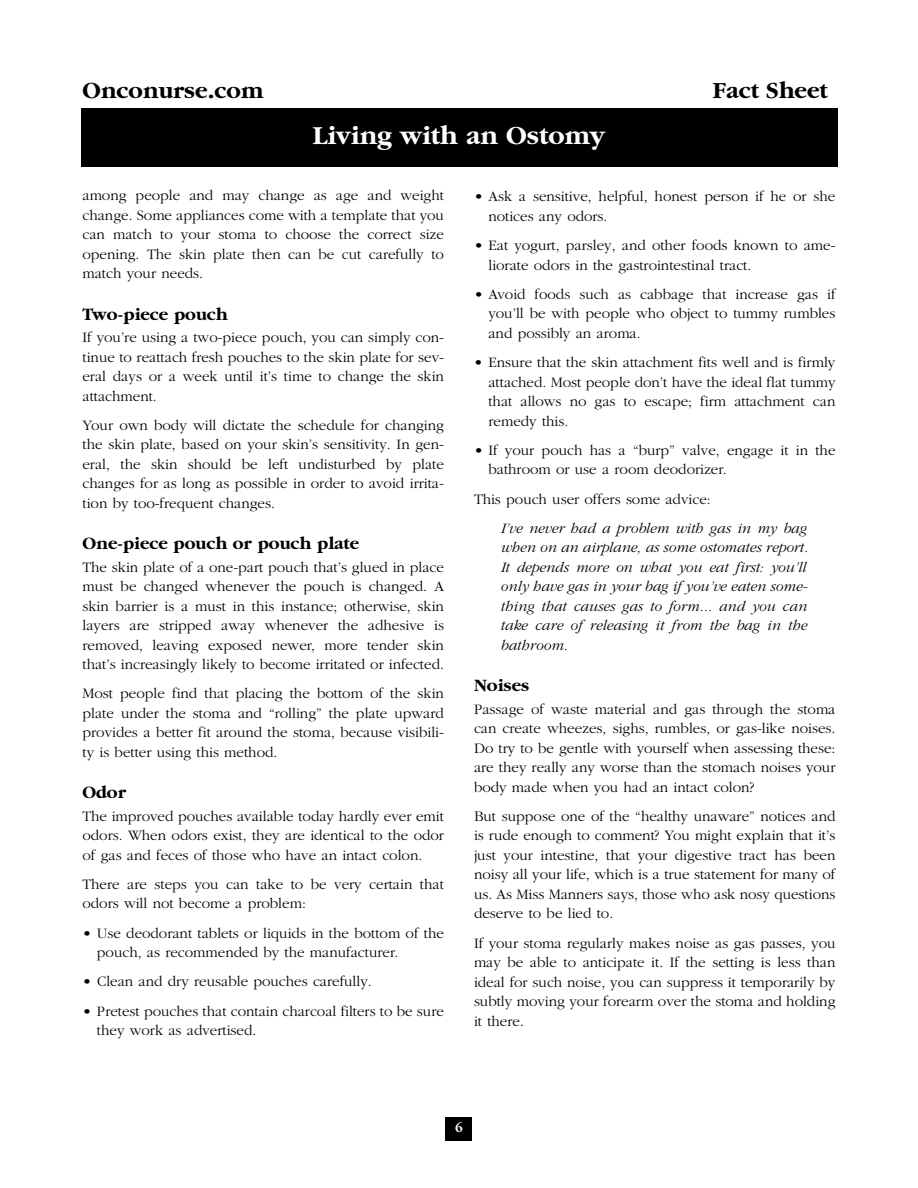
<style>
.page{position:relative;width:918px;height:1188px;background:#fff}
.page>*{position:absolute;margin:0;border:0;box-sizing:border-box;transform-origin:0 0}
.t1{font:700 27px "Garamond";color:#fff}
.t2{font:700 24px "Garamond";color:#000}
.t3{font:700 18px "Garamond";color:#000}
.t4{font:300 15px/19.5px "Garamond";color:#000;text-align:justify}
.t5{font:italic 300 15px/19.5px "Garamond";color:#000}
.t6{font:700 13.5px "Garamond";color:#fff}
</style>
<div class="page">
<div style="left:446px;top:1118px;width:26px;height:23px;background:#000"></div>
<div style="left:81px;top:108px;width:756px;height:58px;background:#000"></div>
<h2 class="t2" style="left:82px;top:81px;width:182px">Onconurse.com</h2>
<h2 class="t2" style="left:713px;top:81px;width:116px">Fact Sheet</h2>
<h1 class="t1" style="left:313px;top:124px;width:294px">Living with an Ostomy</h1>
<p class="t4" style="left:82px;top:187px;width:363px">among people and may change as age and weight change. Some appliances come with a template that you can match to your stoma to choose the correct size opening. The skin plate then can be cut carefully to match your needs.</p>
<p class="t3" style="left:82px;top:307px;width:147px">Two-piece pouch</p>
<p class="t4" style="left:82px;top:329px;width:363px">If you’re using a two-piece pouch, you can simply con&shy;tinue to reattach fresh pouches to the skin plate for sev&shy;eral days or a week until it’s time to change the skin attachment.</p>
<p class="t4" style="left:82px;top:416px;width:363px">Your own body will dictate the schedule for changing the skin plate, based on your skin’s sensitivity. In gen&shy;eral, the skin should be left undisturbed by plate changes for as long as possible in order to avoid irrita&shy;tion by too-frequent changes.</p>
<p class="t3" style="left:82px;top:536px;width:278px">One-piece pouch or pouch plate</p>
<p class="t4" style="left:82px;top:558px;width:363px">The skin plate of a one-part pouch that’s glued in place must be changed whenever the pouch is changed. A skin barrier is a must in this instance; otherwise, skin layers are stripped away whenever the adhesive is removed, leaving exposed newer, more tender skin that’s increasingly likely to become irritated or infected.</p>
<p class="t4" style="left:82px;top:685px;width:363px">Most people find that placing the bottom of the skin plate under the stoma and “rolling” the plate upward provides a better fit around the stoma, because visibili&shy;ty is better using this method.</p>
<p class="t3" style="left:82px;top:785px;width:45px">Odor</p>
<p class="t4" style="left:82px;top:807px;width:363px">The improved pouches available today hardly ever emit odors. When odors exist, they are identical to the odor of gas and feces of those who have an intact colon.</p>
<p class="t4" style="left:82px;top:875px;width:363px">There are steps you can take to be very certain that odors will not become a problem:</p>
<p class="t4" style="left:97px;top:924px;width:349px;text-indent:-14px">• Use deodorant tablets or liquids in the bottom of the pouch, as recommended by the manufacturer.</p>
<p class="t4" style="left:82px;top:973px;width:291px">• Clean and dry reusable pouches carefully.</p>
<p class="t4" style="left:97px;top:1002px;width:349px;text-indent:-14px">• Pretest pouches that contain charcoal filters to be sure they work as advertised.</p>
<p class="t4" style="left:488px;top:188px;width:349px;text-indent:-14px">• Ask a sensitive, helpful, honest person if he or she notices any odors.</p>
<p class="t4" style="left:488px;top:237px;width:349px;text-indent:-14px">• Eat yogurt, parsley, and other foods known to ame&shy;liorate odors in the gastrointestinal tract.</p>
<p class="t4" style="left:488px;top:285px;width:349px;text-indent:-14px">• Avoid foods such as cabbage that increase gas if you’ll be with people who object to tummy rumbles and possibly an aroma.</p>
<p class="t4" style="left:488px;top:354px;width:349px;text-indent:-14px">• Ensure that the skin attachment fits well and is firmly attached. Most people don’t have the ideal flat tummy that allows no gas to escape; firm attachment can remedy this.</p>
<p class="t4" style="left:488px;top:441px;width:349px;text-indent:-14px">• If your pouch has a “burp” valve, engage it in the bathroom or use a room deodorizer.</p>
<p class="t4" style="left:474px;top:490px;width:238px">This pouch user offers some advice:</p>
<p class="t5" style="left:501px;top:520px;width:309px">I’ve never had a problem with gas in my bag when on an airplane, as some ostomates report.<br>It depends more on what you eat first: you’ll only have gas in your bag if you’ve eaten some&shy;thing that causes gas to form... and you can take care of releasing it from the bag in the bathroom.</p>
<p class="t3" style="left:474px;top:678px;width:57px">Noises</p>
<p class="t4" style="left:474px;top:700px;width:363px">Passage of waste material and gas through the stoma can create wheezes, sighs, rumbles, or gas-like noises.<br>Do try to be gentle with yourself when assessing these: are they really any worse than the stomach noises your body made when you had an intact colon?</p>
<p class="t4" style="left:474px;top:807px;width:363px">But suppose one of the “healthy unaware” notices and is rude enough to comment? You might explain that it’s just your intestine, that your digestive tract has been noisy all your life, which is a true statement for many of us. As Miss Manners says, those who ask nosy questions deserve to be lied to.</p>
<p class="t4" style="left:474px;top:934px;width:363px">If your stoma regularly makes noise as gas passes, you may be able to anticipate it. If the setting is less than ideal for such noise, you can suppress it temporarily by subtly moving your forearm over the stoma and holding it there.</p>
<p class="t6" style="left:455px;top:1123px;width:9px">6</p>
</div>
